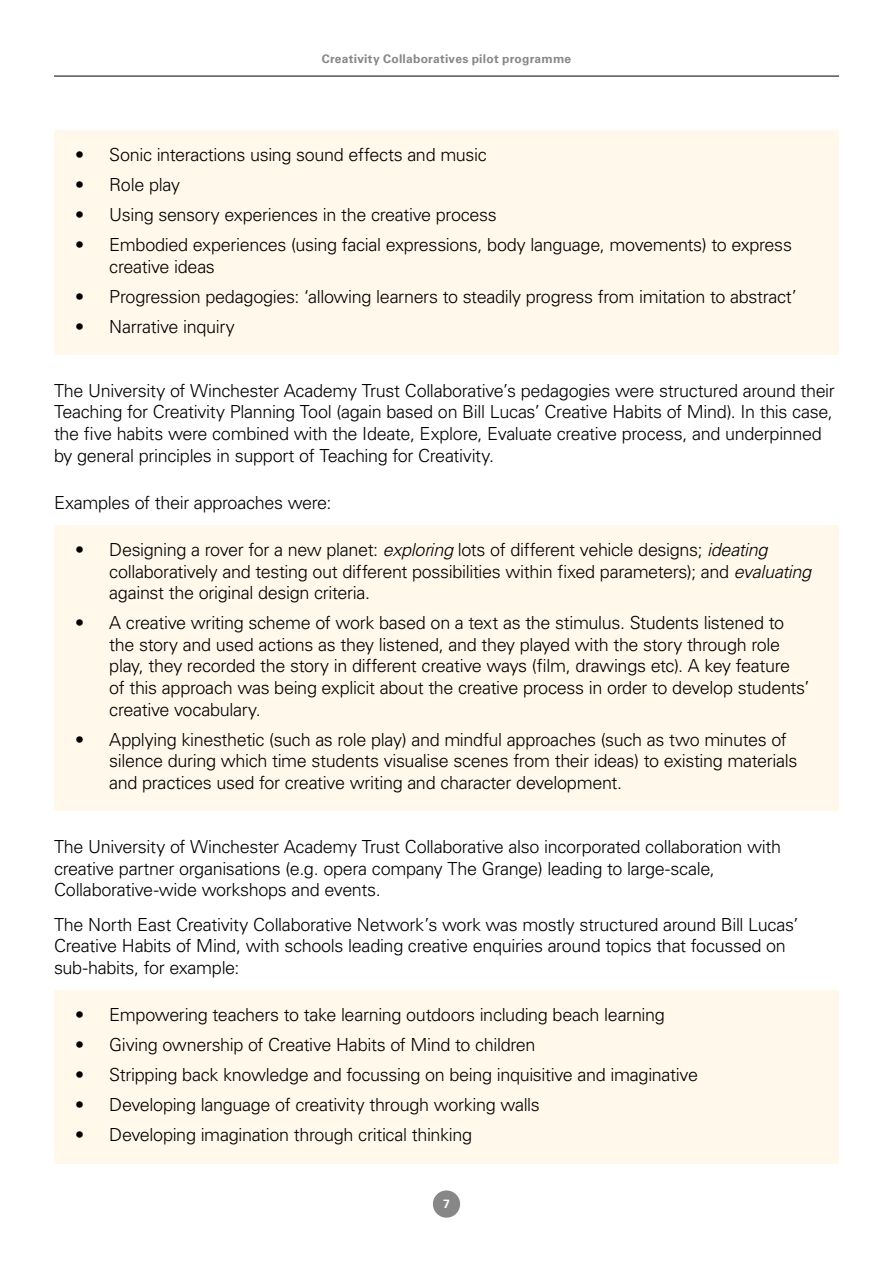
<style>
.page{position:relative;width:893px;height:1263px;background:#fff}
.page>*{position:absolute;margin:0;border:0;box-sizing:border-box;transform-origin:0 0}
.Bullets_2{font:300 18px/21.6px "Univers LT Std";letter-spacing:-.02em;color:#000}
.Body{font:300 18px/21.6px "Univers LT Std";letter-spacing:-.02em;color:#000}
.t1{font:700 12px "Univers LT Std";letter-spacing:.02em;color:#878787}
.t2{font:700 12px "Univers LT Std";color:#fff}
.s1{font-style:italic}
</style>
<div class="page">
<hr style="left:54px;top:76px;width:785px;height:1px;background:#000">
<div style="left:433px;top:1190px;width:27px;height:28px;background:#878787;border-radius:50%"></div>
<div style="left:54px;top:131px;width:785px;height:52px;background:#fff8eb"></div>
<div style="left:54px;top:161px;width:785px;height:52px;background:#fff8eb"></div>
<div style="left:54px;top:191px;width:785px;height:52px;background:#fff8eb"></div>
<div style="left:54px;top:221px;width:785px;height:73px;background:#fff8eb"></div>
<div style="left:54px;top:273px;width:785px;height:52px;background:#fff8eb"></div>
<div style="left:54px;top:303px;width:785px;height:52px;background:#fff8eb"></div>
<div style="left:54px;top:526px;width:785px;height:95px;background:#fff8eb"></div>
<div style="left:54px;top:599px;width:785px;height:139px;background:#fff8eb"></div>
<div style="left:54px;top:716px;width:785px;height:95px;background:#fff8eb"></div>
<div style="left:54px;top:991px;width:785px;height:52px;background:#fff8eb"></div>
<div style="left:54px;top:1021px;width:785px;height:52px;background:#fff8eb"></div>
<div style="left:54px;top:1051px;width:785px;height:52px;background:#fff8eb"></div>
<div style="left:54px;top:1081px;width:785px;height:52px;background:#fff8eb"></div>
<div style="left:54px;top:1111px;width:785px;height:52px;background:#fff8eb"></div>
<p class="t1" style="left:322px;top:51px;width:251px">Creativity Collaboratives pilot programme</p>
<p class="Bullets_2" style="left:75px;top:143px;width:413px">• Sonic interactions using sound effects and music</p>
<p class="Bullets_2" style="left:75px;top:174px;width:106px">• Role play</p>
<p class="Bullets_2" style="left:75px;top:204px;width:423px">• Using sensory experiences in the creative process</p>
<p class="Bullets_2" style="left:109px;top:234px;width:684px;text-indent:-34px">• Embodied experiences (using facial expressions, body language, movements) to express creative ideas</p>
<p class="Bullets_2" style="left:75px;top:285px;width:723px">• Progression pedagogies: ‘allowing learners to steadily progress from imitation to abstract’</p>
<p class="Bullets_2" style="left:75px;top:316px;width:161px">• Narrative inquiry</p>
<p class="Body" style="left:54px;top:380px;width:782px">The University of Winchester Academy Trust Collaborative’s pedagogies were structured around their Teaching for Creativity Planning Tool (again based on Bill Lucas’ Creative Habits of Mind). In this case, the five habits were combined with the Ideate, Explore, Evaluate creative process, and underpinned by general principles in support of Teaching for Creativity.</p>
<p class="Body" style="left:54px;top:492px;width:279px">Examples of their approaches were:</p>
<p class="Bullets_2" style="left:109px;top:539px;width:703px;text-indent:-34px">• Designing a rover for a new planet: <span class="s1">exploring</span> lots of different vehicle designs; <span class="s1">ideating </span>collaboratively and testing out different possibilities within fixed parameters); and <span class="s1">evaluating </span>against the original design criteria.</p>
<p class="Bullets_2" style="left:109px;top:612px;width:702px;text-indent:-34px">• A creative writing scheme of work based on a text as the stimulus. Students listened to the story and used actions as they listened, and they played with the story through role play, they recorded the story in different creative ways (film, drawings etc). A key feature of this approach was being explicit about the creative process in order to develop students’ creative vocabulary.</p>
<p class="Bullets_2" style="left:109px;top:728px;width:690px;text-indent:-34px">• Applying kinesthetic (such as role play) and mindful approaches (such as two minutes of silence during which time students visualise scenes from their ideas) to existing materials and practices used for creative writing and character development.</p>
<p class="Body" style="left:54px;top:836px;width:729px">The University of Winchester Academy Trust Collaborative also incorporated collaboration with creative partner organisations (e.g. opera company The Grange) leading to large-scale,<br>Collaborative-wide workshops and events.</p>
<p class="Body" style="left:54px;top:913px;width:746px">The North East Creativity Collaborative Network’s work was mostly structured around Bill Lucas’<br>Creative Habits of Mind, with schools leading creative enquiries around topics that focussed on sub-habits, for example:</p>
<p class="Bullets_2" style="left:75px;top:1004px;width:591px">• Empowering teachers to take learning outdoors including beach learning</p>
<p class="Bullets_2" style="left:75px;top:1034px;width:462px">• Giving ownership of Creative Habits of Mind to children</p>
<p class="Bullets_2" style="left:75px;top:1064px;width:624px">• Stripping back knowledge and focussing on being inquisitive and imaginative</p>
<p class="Bullets_2" style="left:75px;top:1094px;width:466px">• Developing language of creativity through working walls</p>
<p class="Bullets_2" style="left:75px;top:1124px;width:398px">• Developing imagination through critical thinking</p>
<p class="t2" style="left:443px;top:1196px;width:8px">7</p>
</div>
